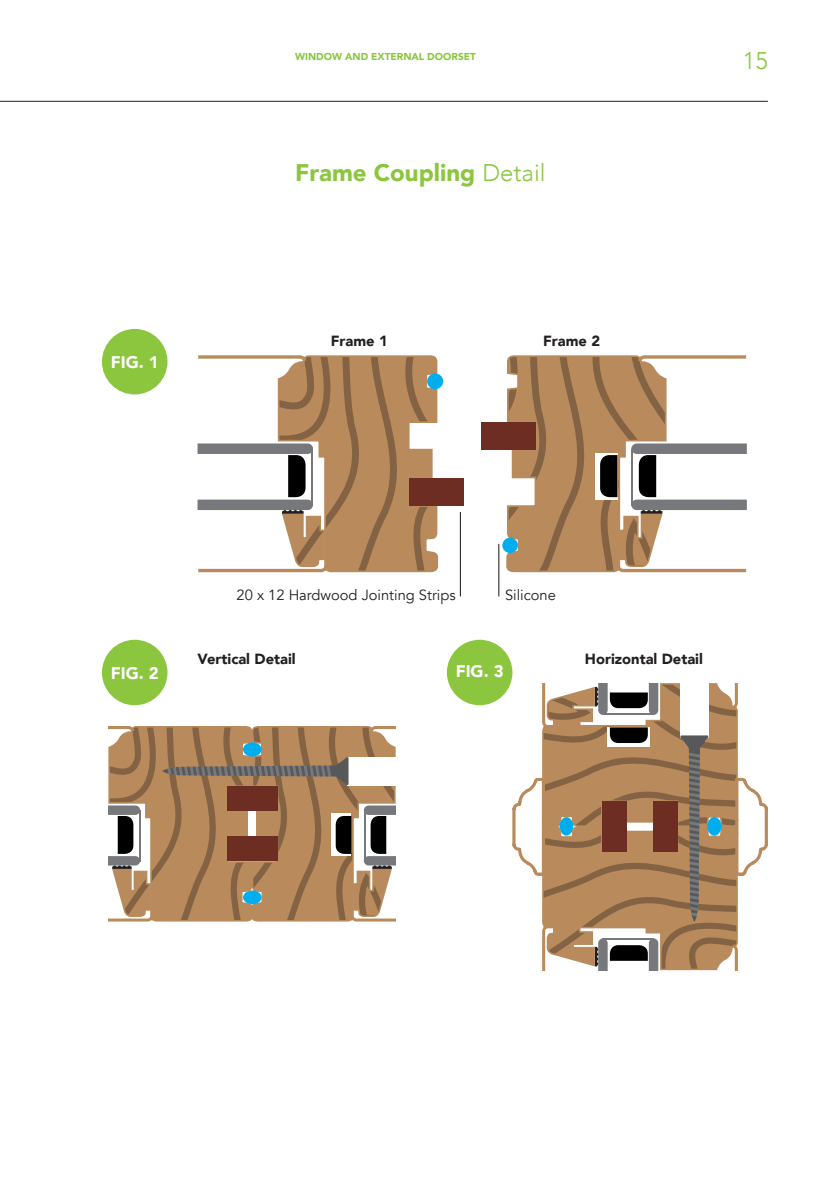
<style>
.page{position:relative;width:840px;height:1191px;background:#fff}
.page>*{position:absolute;margin:0;border:0;box-sizing:border-box;transform-origin:0 0}
.Descriptor_Header{font:900 24px "Avenir";color:#8bc63e}
.Descriptor_Header-2{font:300 24px "Avenir";color:#8bc63e}
.Descriptor_Header-3{font:900 16.8px "Avenir";color:#fff}
.Descriptor_Header-4{font:900 14.6px "Avenir";color:#231f20}
.Descriptor_Header-5{font:14.6px "Avenir";color:#231f20}
.Descriptor_Header-6{font:900 10px "Avenir";color:#8bc63e}
.s1{font-weight:300}
</style>
<div class="page">
<hr style="left:0;top:101px;width:767px;height:1px;background:#231f20">
<div style="left:102px;top:329px;width:65px;height:65px;background:#8bc63e;border-radius:50%"></div>
<div style="left:102px;top:640px;width:65px;height:65px;background:#8bc63e;border-radius:50%"></div>
<div style="left:446px;top:640px;width:66px;height:65px;background:#8bc63e;border-radius:50%"></div>
<svg style="left:197px;top:355px;width:241px;height:218px"></svg>
<div style="left:427px;top:373px;width:16px;height:16px;background:#00aeef;border-radius:50%"></div>
<div style="left:409px;top:478px;width:55px;height:27px;background:#6e2d22"></div>
<svg style="left:502px;top:538px;width:15px;height:15px"></svg>
<div style="left:480px;top:422px;width:55px;height:27px;background:#6e2d22"></div>
<svg style="left:505px;top:355px;width:242px;height:218px"></svg>
<hr style="left:459px;top:512px;width:1px;height:84px;background:#231f20">
<hr style="left:498px;top:544px;width:1px;height:52px;background:#231f20">
<svg style="left:108px;top:726px;width:288px;height:196px;background:#aa8969"></svg>
<svg style="left:510px;top:660px;width:258px;height:311px"></svg>
<p class="Descriptor_Header-3" style="left:111px;top:347px;width:49px">FIG. 1</p>
<p class="Descriptor_Header-6" style="left:295px;top:48px;width:182px">WINDOW AND EXTERNAL DOORSET</p>
<p class="Descriptor_Header" style="left:295px;top:152px;width:252px">Frame Coupling <span class="s1">Detail</span></p>
<p class="Descriptor_Header-4" style="left:331px;top:328px;width:58px">Frame 1</p>
<p class="Descriptor_Header-4" style="left:543px;top:328px;width:58px">Frame 2</p>
<p class="Descriptor_Header-2" style="left:742px;top:46px;width:26px">15</p>
<p class="Descriptor_Header-5" style="left:236px;top:586px;width:220px">20 x 12 Hardwood Jointing Strips</p>
<p class="Descriptor_Header-5" style="left:504px;top:586px;width:52px">Silicone</p>
<p class="Descriptor_Header-4" style="left:197px;top:646px;width:100px">Vertical Detail</p>
<p class="Descriptor_Header-4" style="left:584px;top:646px;width:119px">Horizontal Detail</p>
<p class="Descriptor_Header-3" style="left:111px;top:658px;width:49px">FIG. 2</p>
<p class="Descriptor_Header-3" style="left:455px;top:657px;width:49px">FIG. 3</p>
</div>
